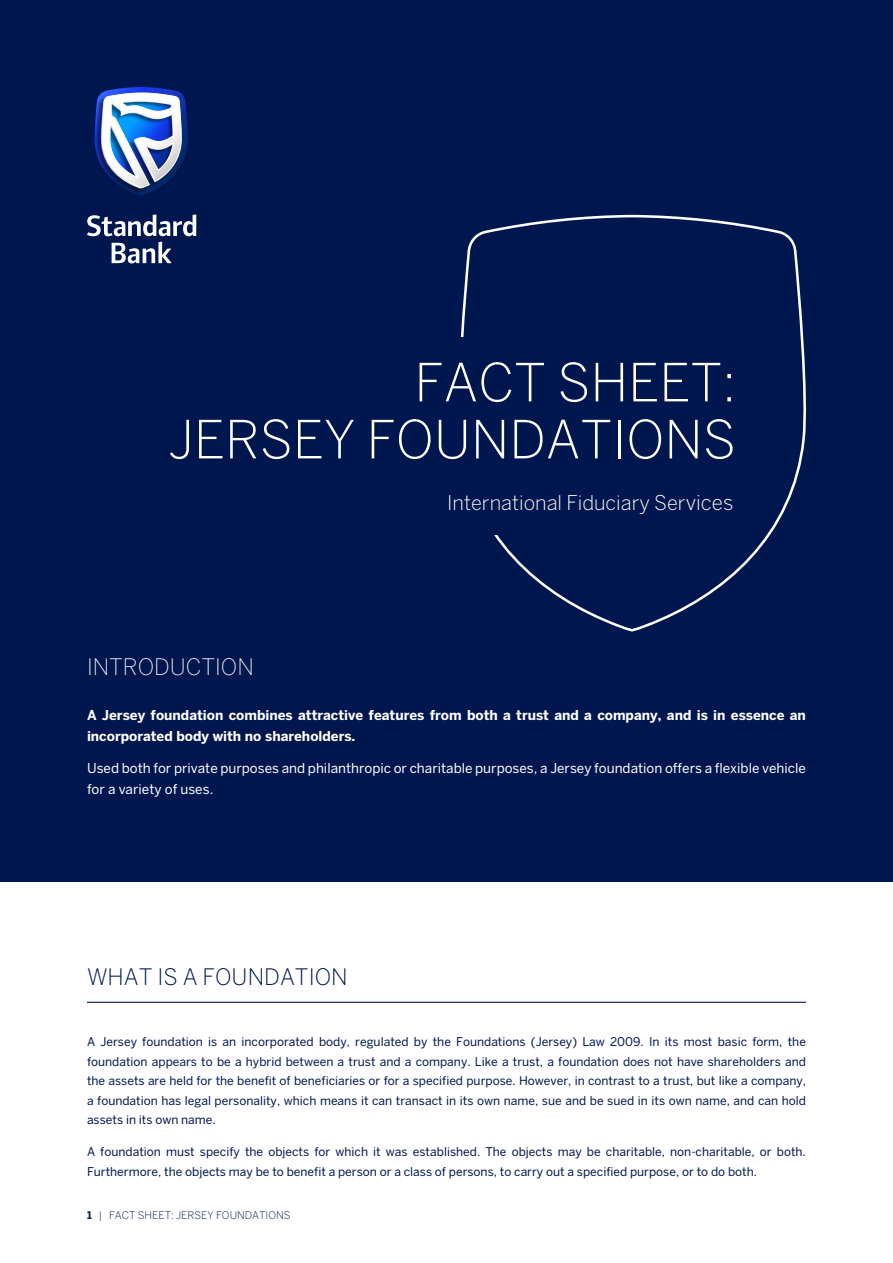
<style>
.page{position:relative;width:893px;height:1263px;background:#fff}
.page>*{position:absolute;margin:0;border:0;box-sizing:border-box;transform-origin:0 0}
.t1{font:300 52.05px/57px "Benton Sans";color:#fff;text-align:right}
.t2{font:300 22.5px "Benton Sans";color:#00164e}
.t3{font:200 22.5px "Benton Sans";color:#fff}
.t4{font:300 20.1px "Benton Sans";color:#fff}
.t5{font:700 13.5px/21px "Benton Sans";color:#fff}
.t6{font:13.5px/21px "Benton Sans";color:#fff}
.t7{font:12px/19.5px "Benton Sans";color:#00164e;text-align:justify}
.t8{font:300 10.5px "Benton Sans";color:#00164e}
.s1{font-size:20.85px}
.s2{font-weight:700}
</style>
<div class="page">
<div style="left:0;top:0;width:893px;height:881px;background:#00164e"></div>
<svg style="left:112px;top:242px;width:60px;height:21px"></svg>
<svg style="left:87px;top:214px;width:109px;height:22px"></svg>
<img style="left:94px;top:87px;width:94px;height:108px">
<svg style="left:460px;top:214px;width:346px;height:418px"></svg>
<hr style="left:87px;top:1002px;width:719px;height:1px;background:#00164e">
<div style="left:435px;top:337px;width:65px;height:198px;background:#00164e"></div>
<h1 class="t1" style="left:168px;top:353px;width:569px">FACT SHEET:<br>JERSEY FOUNDATIONS</h1>
<h3 class="t4" style="left:447px;top:490px;width:288px">International Fiduciary Ser<span class="s1">vices</span></h3>
<h2 class="t3" style="left:87px;top:653px;width:168px">INTRODUCTION</h2>
<p class="t5" style="left:87px;top:704px;width:720px">A Jersey foundation combines attractive features from both a trust and a company, and is in essence an incorporated body with no shareholders.</p>
<p class="t6" style="left:87px;top:757px;width:720px">Used both for private purposes and philanthropic or charitable purposes, a Jersey foundation offers a flexible vehicle for a variety of uses.</p>
<h2 class="t2" style="left:87px;top:963px;width:262px">WHAT IS A FOUNDATION</h2>
<p class="t7" style="left:87px;top:1032px;width:721px">A Jersey foundation is an incorporated body, regulated by the Foundations (Jersey) Law 2009. In its most basic form, the foundation appears to be a hybrid between a trust and a company. Like a trust, a foundation does not have shareholders and the assets are held for the benefit of beneficiaries or for a specified purpose. However, in contrast to a trust, but like a company, a foundation has legal personality, which means it can transact in its own name, sue and be sued in its own name, and can hold assets in its own name.</p>
<p class="t7" style="left:87px;top:1142px;width:720px">A foundation must specify the objects for which it was established. The objects may be charitable, non-charitable, or both.<br>Furthermore, the objects may be to benefit a person or a class of persons, to carry out a specified purpose, or to do both.</p>
<p class="t8" style="left:87px;top:1209px;width:205px"><span class="s2">1</span> | FACT SHEET: JERSEY FOUNDATIONS</p>
</div>
